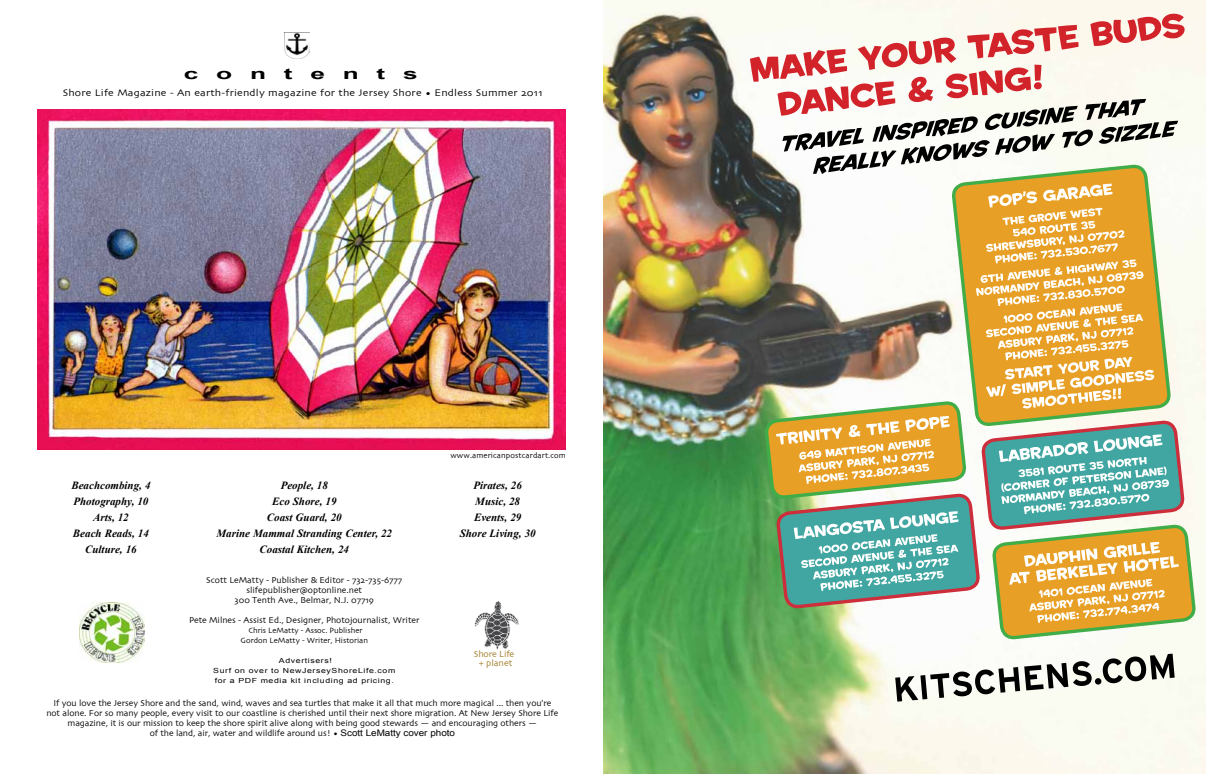
<style>
.page{position:relative;width:1206px;height:774px;background:#fff}
.page>*{position:absolute;margin:0;border:0;box-sizing:border-box;transform-origin:0 0}
.t1{font:700 15px "Arial";color:#000;scale:1.75 1}
.t2{font:italic 700 11px/16px "Times New Roman";color:#000;text-align:center}
.t3{font:10px "Skia";letter-spacing:.015em;color:#000;scale:1.1 1}
.t4{font:9.3px/8.8px "Skia";letter-spacing:-.015em;color:#a17a25;text-align:center}
.t5{font:9px/10px "Skia";letter-spacing:-.005em;color:#000;text-align:center}
.t6{font:8px/10px "Skia";color:#000;text-align:center}
.t7{font:7px/10px "Arial";letter-spacing:.07em;color:#000;text-align:center;scale:1.25 1}
.s1{font-family:"Arial"}
</style>
<div class="page">
<img style="left:79px;top:602px;width:65px;height:61px">
<img style="left:285px;top:33px;width:25px;height:26px">
<img style="left:474px;top:601px;width:45px;height:49px">
<img style="left:603px;top:0;width:603px;height:774px">
<svg style="left:895px;top:654px;width:280px;height:48px"></svg>
<svg style="left:750px;top:13px;width:435px;height:161px"></svg>
<svg style="left:777px;top:639px;width:202px;height:21px"></svg>
<svg style="left:993px;top:639px;width:202px;height:52px"></svg>
<svg style="left:953px;top:113px;width:217px;height:71px"></svg>
<svg style="left:765px;top:184px;width:430px;height:455px"></svg>
<img style="left:38px;top:109px;width:528px;height:341px">
<h1 class="t1" style="left:184px;top:64px;width:135px">c o n t e n t s</h1>
<p class="t3" style="left:63px;top:86px;width:438px">Shore Life Magazine - An earth-friendly magazine for the Jersey Shore • Endless Summer 2011</p>
<p class="t6" style="left:450px;top:451px;width:117px">www.americanpostcardart.com</p>
<p class="t2" style="left:71px;top:477px;width:81px">Beachcombing, 4<br>Photography, 10<br>Arts, 12<br>Beach Reads, 14<br>Culture, 16</p>
<p class="t2" style="left:217px;top:477px;width:177px">People, 18<br>Eco Shore, 19<br>Coast Guard, 20<br>Marine Mammal Stranding Center, 22<br>Coastal Kitchen, 24</p>
<p class="t2" style="left:460px;top:477px;width:78px">Pirates, 26<br>Music, 28<br>Events, 29<br>Shore Living, 30</p>
<p class="t5" style="left:206px;top:575px;width:198px">Scott LeMatty - Publisher &amp; Editor - 732-735-6777 slifepublisher@optonline.net<br>300 Tenth Ave., Belmar, N.J. 07719</p>
<p class="t5" style="left:189px;top:615px;width:232px">Pete Milnes - Assist Ed., Designer, Photojournalist, Writer</p>
<p class="t6" style="left:241px;top:626px;width:129px">Chris LeMatty - Assoc. Publisher<br>Gordon LeMatty - Writer, Historian</p>
<p class="t7" style="left:213px;top:655px;width:147px">Advertisers!<br>Surf on over to NewJerseyShoreLife.com for a PDF media kit including ad pricing.</p>
<p class="t4" style="left:474px;top:650px;width:42px">Shore Life + planet</p>
<p class="t5" style="left:46px;top:699px;width:514px">If you love the Jersey Shore and the sand, wind, waves and sea turtles that make it all that much more magical ... then you're not alone. For so many people, every visit to our coastline is cherished until their next shore migration. At New Jersey Shore Life magazine, it is our mission to keep the shore spirit alive along with being good stewards — and encouraging others —<br>of the land, air, water and wildlife around us! • <span class="s1">Scott LeMatty cover photo</span></p>
</div>
